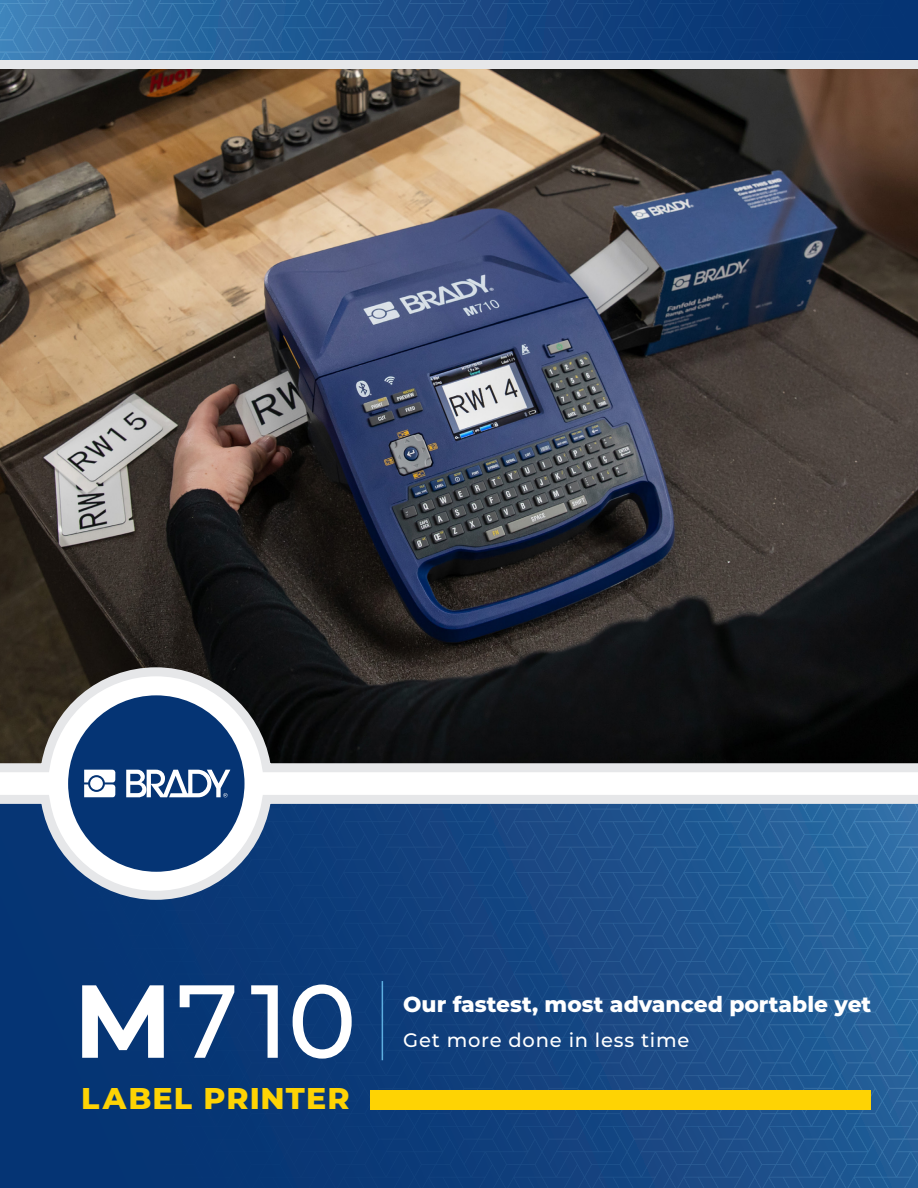
<style>
.page{position:relative;width:918px;height:1188px;background:#fff}
.page>*{position:absolute;margin:0;border:0;box-sizing:border-box;transform-origin:0 0}
._06_Bullet_List{font:500 103.5px "Montserrat";color:#fff}
.t1{font:800 30px "Montserrat";letter-spacing:.04em;color:#fed304}
.t2{font:800 21.75px "Montserrat";color:#fff}
.t3{font:500 19.5px "Montserrat";letter-spacing:.04em;color:#fff}
.s1{font-weight:700}
</style>
<div class="page">
<img style="left:0;top:904px;width:918px;height:284px">
<img style="left:0;top:0;width:918px;height:60px">
<img style="left:0;top:69px;width:918px;height:594px">
<svg style="left:0;top:663px;width:918px;height:241px;background:#495d74"></svg>
<div style="left:68px;top:695px;width:177px;height:177px;background:#053474;border-radius:50%"></div>
<svg style="left:84px;top:770px;width:31px;height:27px"></svg>
<div style="left:90px;top:777px;width:13px;height:13px;background:#fff;border-radius:50%"></div>
<svg style="left:126px;top:770px;width:104px;height:27px"></svg>
<div style="left:0;top:60px;width:918px;height:9px;background:#e6e7e9"></div>
<div style="left:370px;top:1090px;width:501px;height:19px;background:#fed304"></div>
<hr style="left:382px;top:981px;width:1px;height:79px;background:#5daee0">
<p class="_06_Bullet_List" style="left:74px;top:949px;width:285px"><span class="s1">M</span>710</p>
<p class="t1" style="left:81px;top:1077px;width:270px">LABEL PRINTER</p>
<p class="t2" style="left:403px;top:989px;width:470px">Our fastest, most advanced portable yet</p>
<p class="t3" style="left:403px;top:1026px;width:288px">Get more done in less time</p>
</div>
